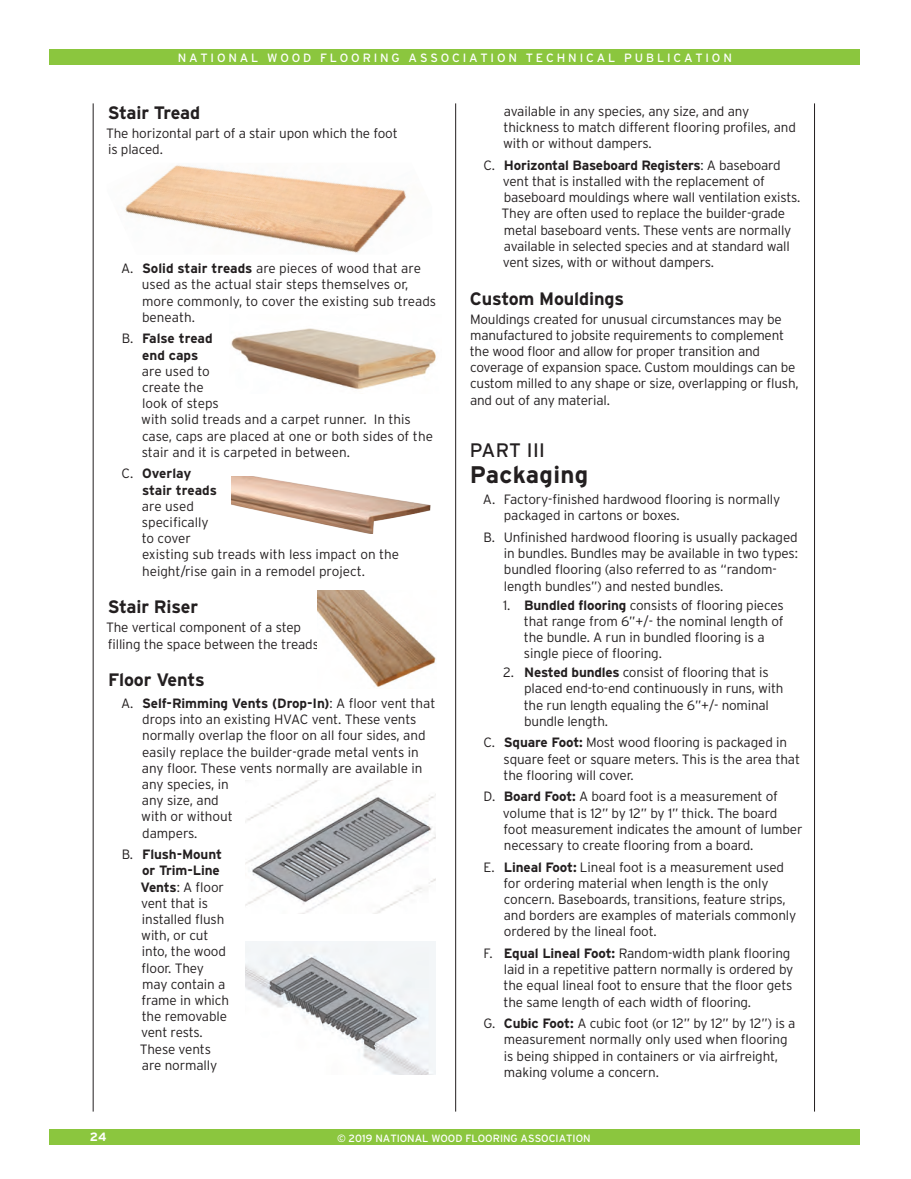
<style>
.page{position:relative;width:911px;height:1179px;background:#fff}
.page>*{position:absolute;margin:0;border:0;box-sizing:border-box;transform-origin:0 0}
.t1{font:700 24px "Interstate";letter-spacing:.015em;color:#231f20}
.t2{font:19.5px "Interstate";letter-spacing:.015em;color:#231f20}
.t3{font:700 18px "Interstate";letter-spacing:-.01em;color:#231f20}
.t4{font:300 13.5px/16.2px "Interstate";letter-spacing:-.01em;color:#231f20}
.t5{font:700 13.5px/16.2px "Interstate";color:#231f20;text-align:center}
.t6{font:12px "Interstate";letter-spacing:.235em;color:#fff}
.t7{font:700 12px "Interstate";color:#fff}
.t8{font:10.5px "Interstate";color:#fff}
.s1{font-weight:700}
.s2{font-weight:300}
</style>
<div class="page">
<div style="left:49px;top:49px;width:810px;height:15px;background:#8bc63e"></div>
<div style="left:49px;top:1129px;width:810px;height:16px;background:#8bc63e"></div>
<hr style="left:455px;top:103px;width:1px;height:1008px;background:#231f20">
<hr style="left:813px;top:103px;width:1px;height:1008px;background:#231f20">
<hr style="left:93px;top:103px;width:1px;height:1008px;background:#231f20">
<img style="left:245px;top:780px;width:190px;height:134px">
<img style="left:245px;top:941px;width:190px;height:133px">
<img style="left:317px;top:591px;width:119px;height:96px">
<img style="left:125px;top:165px;width:281px;height:88px">
<img style="left:231px;top:328px;width:205px;height:62px">
<img style="left:231px;top:476px;width:200px;height:58px">
<p class="t6" style="left:178px;top:50px;width:555px">NATIONAL WOOD FLOORING ASSOCIATION TECHNICAL PUBLICATION</p>
<h3 class="t3" style="left:108px;top:102px;width:94px">Stair Tread</h3>
<p class="t4" style="left:106px;top:125px;width:293px">The horizontal part of a stair upon which the foot is placed.</p>
<p class="t4" style="left:142px;top:260px;width:296px;text-indent:-21px">A. <span class="s1">Solid stair treads</span> are pieces of wood that are used as the actual stair steps themselves or, more commonly, to cover the existing sub treads beneath.</p>
<p class="t5" style="left:122px;top:330px;width:92px"><span class="s2">B.</span> False tread end caps</p>
<p class="t4" style="left:141px;top:363px;width:293px">are used to<br>create the<br>look of steps<br>with solid treads and a carpet runner. In this case, caps are placed at one or both sides of the stair and it is carpeted in between.</p>
<p class="t5" style="left:142px;top:465px;width:76px;text-align:left;text-indent:-20px"><span class="s2">C.</span> Overlay stair treads</p>
<p class="t4" style="left:142px;top:498px;width:259px">are used<br>specifically<br>to cover<br>existing sub treads with less impact on the height/rise gain in a remodel project.</p>
<h3 class="t3" style="left:108px;top:596px;width:92px">Stair Riser</h3>
<p class="t4" style="left:106px;top:619px;width:214px">The vertical component of a step filling the space between the treads</p>
<h3 class="t3" style="left:108px;top:669px;width:98px">Floor Vents</h3>
<p class="t4" style="left:141px;top:695px;width:295px;text-indent:-20px">A. <span class="s1">Self-Rimming Vents (Drop-In)</span>: A floor vent that drops into an existing HVAC vent. These vents normally overlap the floor on all four sides, and easily replace the builder-grade metal vents in any floor. These vents normally are available in any species, in<br>any size, and<br>with or without<br>dampers.</p>
<p class="t4" style="left:140px;top:846px;width:91px;text-indent:-18px">B. <span class="s1">Flush-Mount or Trim-Line<br>Vents</span>: A floor vent that is installed flush with, or cut into, the wood floor. They may contain a frame in which the removable vent rests.<br>These vents are normally</p>
<p class="t4" style="left:503px;top:103px;width:294px">available in any species, any size, and any thickness to match different flooring profiles, and with or without dampers.</p>
<p class="t4" style="left:501px;top:157px;width:300px;text-indent:-18px">C. <span class="s1">Horizontal Baseboard Registers</span>: A baseboard vent that is installed with the replacement of baseboard mouldings where wall ventilation exists.<br>They are often used to replace the builder-grade metal baseboard vents. These vents are normally available in selected species and at standard wall vent sizes, with or without dampers.</p>
<h3 class="t3" style="left:470px;top:287px;width:155px">Custom Mouldings</h3>
<p class="t4" style="left:469px;top:311px;width:330px">Mouldings created for unusual circumstances may be manufactured to jobsite requirements to complement the wood floor and allow for proper transition and coverage of expansion space. Custom mouldings can be custom milled to any shape or size, overlapping or flush, and out of any material.</p>
<h2 class="t2" style="left:470px;top:438px;width:76px">PART III</h2>
<h1 class="t1" style="left:469px;top:460px;width:120px">Packaging</h1>
<p class="t4" style="left:503px;top:491px;width:278px;text-indent:-21px">A. Factory-finished hardwood flooring is normally packaged in cartons or boxes.</p>
<p class="t4" style="left:503px;top:529px;width:295px;text-indent:-20px">B. Unfinished hardwood flooring is usually packaged in bundles. Bundles may be available in two types: bundled flooring (also referred to as “random&shy;length bundles”) and nested bundles.</p>
<p class="t4" style="left:523px;top:597px;width:261px;text-indent:-21px">1. <span class="s1">Bundled flooring</span> consists of flooring pieces that range from 6”+/- the nominal length of the bundle. A run in bundled flooring is a single piece of flooring.</p>
<p class="t4" style="left:523px;top:664px;width:261px;text-indent:-21px">2. <span class="s1">Nested bundles</span> consist of flooring that is placed end-to-end continuously in runs, with the run length equaling the 6”+/- nominal bundle length.</p>
<p class="t4" style="left:503px;top:734px;width:298px;text-indent:-20px">C. <span class="s1">Square Foot:</span> Most wood flooring is packaged in square feet or square meters. This is the area that the flooring will cover.</p>
<p class="t4" style="left:502px;top:788px;width:301px;text-indent:-19px">D. <span class="s1">Board Foot:</span> A board foot is a measurement of volume that is 12” by 12” by 1” thick. The board foot measurement indicates the amount of lumber necessary to create flooring from a board.</p>
<p class="t4" style="left:503px;top:858px;width:294px;text-indent:-20px">E. <span class="s1">Lineal Foot:</span> Lineal foot is a measurement used for ordering material when length is the only concern. Baseboards, transitions, feature strips, and borders are examples of materials commonly ordered by the lineal foot.</p>
<p class="t4" style="left:503px;top:945px;width:291px;text-indent:-20px">F. <span class="s1">Equal Lineal Foot:</span> Random-width plank flooring laid in a repetitive pattern normally is ordered by the equal lineal foot to ensure that the floor gets the same length of each width of flooring.</p>
<p class="t4" style="left:503px;top:1015px;width:293px;text-indent:-20px">G. <span class="s1">Cubic Foot:</span> A cubic foot (or 12” by 12” by 12”) is a measurement normally only used when flooring is being shipped in containers or via airfreight, making volume a concern.</p>
<p class="t7" style="left:90px;top:1130px;width:18px">24</p>
<p class="t8" style="left:337px;top:1131px;width:255px">© 2019 NATIONAL WOOD FLOORING ASSOCIATION</p>
</div>
